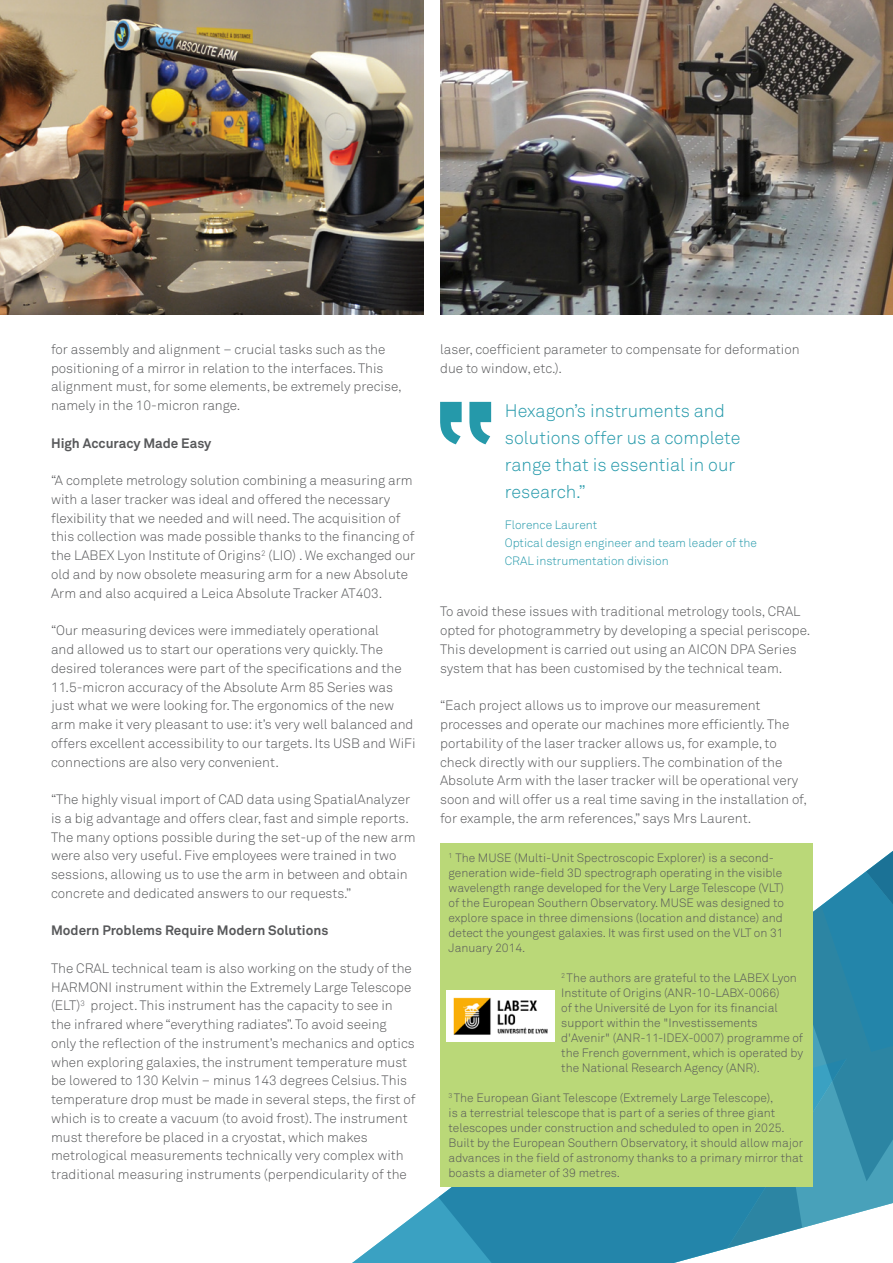
<style>
.page{position:relative;width:893px;height:1263px;background:#fff}
.page>*{position:absolute;margin:0;border:0;box-sizing:border-box;transform-origin:0 0}
.Pull_Quote{font:18px/27px "Akkurat Light Pro";color:#2599aa}
.t1{font:13.5px/18.8px "Akkurat Light Pro";color:#57585a}
.Table_Title{font:700 13.5px "Akkurat Pro";color:#57585a}
.Subtitle_Korean{font:12px/15px "Akkurat Light Pro";color:#57585a}
.Pull_Quote_Title{font:12px/18px "Akkurat Light Pro";color:#2599aa}
</style>
<div class="page">
<svg style="left:352px;top:1186px;width:376px;height:77px;background:#489cb9"></svg>
<svg style="left:728px;top:1181px;width:165px;height:67px"></svg>
<svg style="left:812px;top:1015px;width:81px;height:166px;background:#3991aa"></svg>
<svg style="left:812px;top:851px;width:81px;height:164px;fill:#2385aa"></svg>
<img style="left:0;top:0;width:423px;height:315px">
<img style="left:440px;top:0;width:453px;height:315px">
<div style="left:440px;top:843px;width:372px;height:343px;background:#bad878"></div>
<svg style="left:440px;top:402px;width:51px;height:42px"></svg>
<img style="left:447px;top:990px;width:107px;height:51px">
<p class="t1" style="left:51px;top:340px;width:352px">for assembly and alignment – crucial tasks such as the positioning of a mirror in relation to the interfaces. This alignment must, for some elements, be extremely precise, namely in the 10-micron range.</p>
<p class="Table_Title" style="left:51px;top:435px;width:162px">High Accuracy Made Easy</p>
<p class="t1" style="left:51px;top:471px;width:366px">“A complete metrology solution combining a measuring arm with a laser tracker was ideal and offered the necessary flexibility that we needed and will need. The acquisition of this collection was made possible thanks to the financing of the LABEX Lyon Institute of Origins<sup>2</sup> (LIO) . We exchanged our old and by now obsolete measuring arm for a new Absolute Arm and also acquired a Leica Absolute Tracker AT403.</p>
<p class="t1" style="left:51px;top:621px;width:330px">“Our measuring devices were immediately operational</p>
<p class="t1" style="left:51px;top:640px;width:366px">and allowed us to start our operations very quickly. The desired tolerances were part of the specifications and the 11.5-micron accuracy of the Absolute Arm 85 Series was just what we were looking for. The ergonomics of the new arm make it very pleasant to use: it’s very well balanced and offers excellent accessibility to our targets. Its USB and WiFi connections are also very convenient.</p>
<p class="t1" style="left:51px;top:790px;width:366px">“The highly visual import of CAD data using SpatialAnalyzer is a big advantage and offers clear, fast and simple reports.<br>The many options possible during the set-up of the new arm were also very useful. Five employees were trained in two sessions, allowing us to use the arm in between and obtain concrete and dedicated answers to our requests.”</p>
<p class="Table_Title" style="left:51px;top:922px;width:279px">Modern Problems Require Modern Solutions</p>
<p class="t1" style="left:51px;top:959px;width:366px">The CRAL technical team is also working on the study of the HARMONI instrument within the Extremely Large Telescope (ELT)<sup>3</sup> project. This instrument has the capacity to see in the infrared where “everything radiates”. To avoid seeing only the reflection of the instrument’s mechanics and optics when exploring galaxies, the instrument temperature must be lowered to 130 Kelvin – minus 143 degrees Celsius. This temperature drop must be made in several steps, the first of which is to create a vacuum (to avoid frost). The instrument must therefore be placed in a cryostat, which makes metrological measurements technically very complex with traditional measuring instruments (perpendicularity of the</p>
<p class="t1" style="left:440px;top:340px;width:361px">laser, coefficient parameter to compensate for deformation due to window, etc.).</p>
<p class="Pull_Quote" style="left:505px;top:398px;width:237px">Hexagon’s instruments and solutions offer us a complete range that is essential in our research.”</p>
<p class="Pull_Quote_Title" style="left:505px;top:516px;width:94px">Florence Laurent</p>
<p class="Pull_Quote_Title" style="left:505px;top:534px;width:254px">Optical design engineer and team leader of the<br>CRAL instrumentation division</p>
<p class="t1" style="left:440px;top:603px;width:372px">To avoid these issues with traditional metrology tools, CRAL opted for photogrammetry by developing a special periscope.</p>
<p class="t1" style="left:440px;top:640px;width:358px">This development is carried out using an AICON DPA Series system that has been customised by the technical team.</p>
<p class="t1" style="left:440px;top:696px;width:368px">“Each project allows us to improve our measurement processes and operate our machines more efficiently. The portability of the laser tracker allows us, for example, to check directly with our suppliers. The combination of the Absolute Arm with the laser tracker will be operational very soon and will offer us a real time saving in the installation of, for example, the arm references,” says Mrs Laurent.</p>
<p class="Subtitle_Korean" style="left:449px;top:850px;width:337px"><sup>1</sup> The MUSE (Multi-Unit Spectroscopic Explorer) is a second&shy;generation wide-field 3D spectrograph operating in the visible wavelength range developed for the Very Large Telescope (VLT) of the European Southern Observatory. MUSE was designed to explore space in three dimensions (location and distance) and detect the youngest galaxies. It was first used on the VLT on 31<br>January 2014.</p>
<p class="Subtitle_Korean" style="left:561px;top:970px;width:243px"><sup>2</sup> The authors are grateful to the LABEX Lyon Institute of Origins (ANR-10-LABX-0066)<br>of the Université de Lyon for its financial support within the "Investissements d'Avenir" (ANR-11-IDEX-0007) programme of the French government, which is operated by the National Research Agency (ANR).</p>
<p class="Subtitle_Korean" style="left:449px;top:1090px;width:356px"><sup>3</sup> The European Giant Telescope (Extremely Large Telescope),<br>is a terrestrial telescope that is part of a series of three giant telescopes under construction and scheduled to open in 2025.<br>Built by the European Southern Observatory, it should allow major advances in the field of astronomy thanks to a primary mirror that boasts a diameter of 39 metres.</p>
</div>
